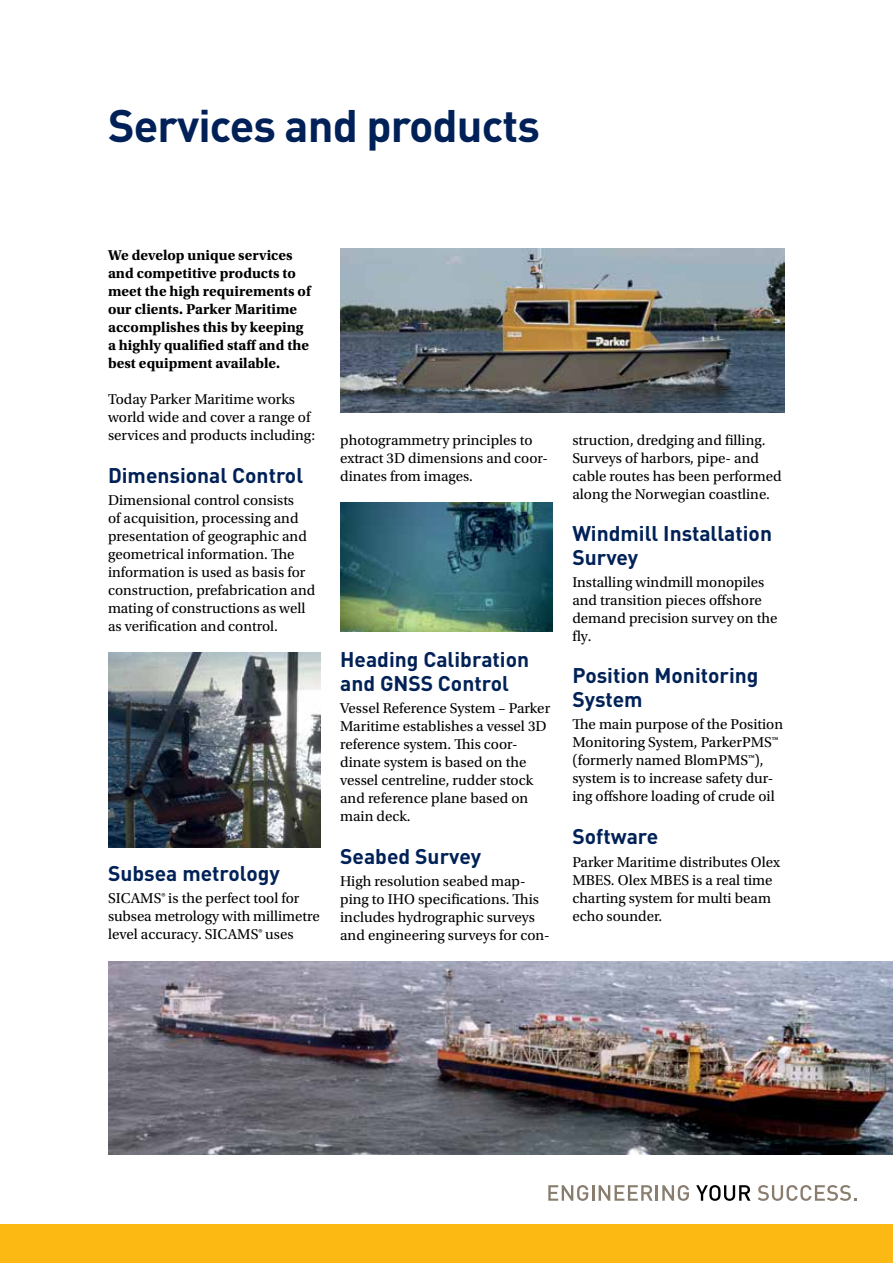
<style>
.page{position:relative;width:893px;height:1263px;background:#fff}
.page>*{position:absolute;margin:0;border:0;box-sizing:border-box;transform-origin:0 0}
.t1{font:700 45px "DINOT";letter-spacing:-.02em;color:#002157}
.t2{font:700 21px/24px "DINOT";color:#002157}
.t3{font:15px/18px "Utopia Std";color:#000}
.t4{font:700 15px/18px "Utopia Std";color:#000}
</style>
<div class="page">
<div style="left:0;top:1225px;width:893px;height:38px;background:#fdb913"></div>
<svg style="left:548px;top:1185px;width:141px;height:16px"></svg>
<svg style="left:696px;top:1185px;width:54px;height:16px"></svg>
<svg style="left:758px;top:1185px;width:99px;height:16px"></svg>
<img style="left:108px;top:962px;width:785px;height:193px">
<img style="left:340px;top:249px;width:445px;height:163px">
<img style="left:108px;top:653px;width:213px;height:194px">
<img style="left:340px;top:502px;width:213px;height:129px">
<h1 class="t1" style="left:108px;top:96px;width:433px">Services and products</h1>
<p class="t4" style="left:108px;top:246px;width:204px">We develop unique services and competitive products to meet the high requirements of our clients. Parker Maritime accomplishes this by keeping a highly qualified staff and the best equipment available.</p>
<p class="t3" style="left:108px;top:390px;width:209px">Today Parker Maritime works world wide and cover a range of services and products including:</p>
<h2 class="t2" style="left:108px;top:462px;width:197px">Dimensional Control</h2>
<p class="t3" style="left:108px;top:492px;width:209px">Dimensional control consists<br>of acquisition, processing and presentation of geographic and geometrical information. The information is used as basis for construction, prefabrication and mating of constructions as well as verification and control.</p>
<h2 class="t2" style="left:108px;top:860px;width:173px">Subsea metrology</h2>
<p class="t3" style="left:108px;top:889px;width:213px">SICAMS® is the perfect tool for subsea metrology with millimetre level accuracy. SICAMS® uses</p>
<p class="t3" style="left:340px;top:431px;width:209px">photogrammetry principles to extract 3D dimensions and coor&shy;dinates from images.</p>
<h2 class="t2" style="left:340px;top:646px;width:190px">Heading Calibration and GNSS Control</h2>
<p class="t3" style="left:340px;top:699px;width:211px">Vessel Reference System – Parker<br>Maritime establishes a vessel 3D reference system. This coor&shy;dinate system is based on the vessel centreline, rudder stock and reference plane based on main deck.</p>
<h2 class="t2" style="left:340px;top:844px;width:142px">Seabed Survey</h2>
<p class="t3" style="left:340px;top:873px;width:211px">High resolution seabed map&shy;ping to IHO specifications. This includes hydrographic surveys and engineering surveys for con-</p>
<p class="t3" style="left:572px;top:431px;width:211px">struction, dredging and filling.<br>Surveys of harbors, pipe- and cable routes has been performed along the Norwegian coastline.</p>
<h2 class="t2" style="left:572px;top:520px;width:201px">Windmill Installation<br>Survey</h2>
<p class="t3" style="left:572px;top:573px;width:207px">Installing windmill monopiles and transition pieces offshore demand precision survey on the fly.</p>
<h2 class="t2" style="left:572px;top:662px;width:188px">Position Monitoring<br>System</h2>
<p class="t3" style="left:572px;top:716px;width:212px">The main purpose of the Position<br>Monitoring System, ParkerPMS™ (formerly named BlomPMS™), system is to increase safety dur&shy;ing offshore loading of crude oil</p>
<h2 class="t2" style="left:572px;top:824px;width:87px">Software</h2>
<p class="t3" style="left:572px;top:853px;width:209px">Parker Maritime distributes Olex<br>MBES. Olex MBES is a real time charting system for multi beam echo sounder.</p>
</div>
